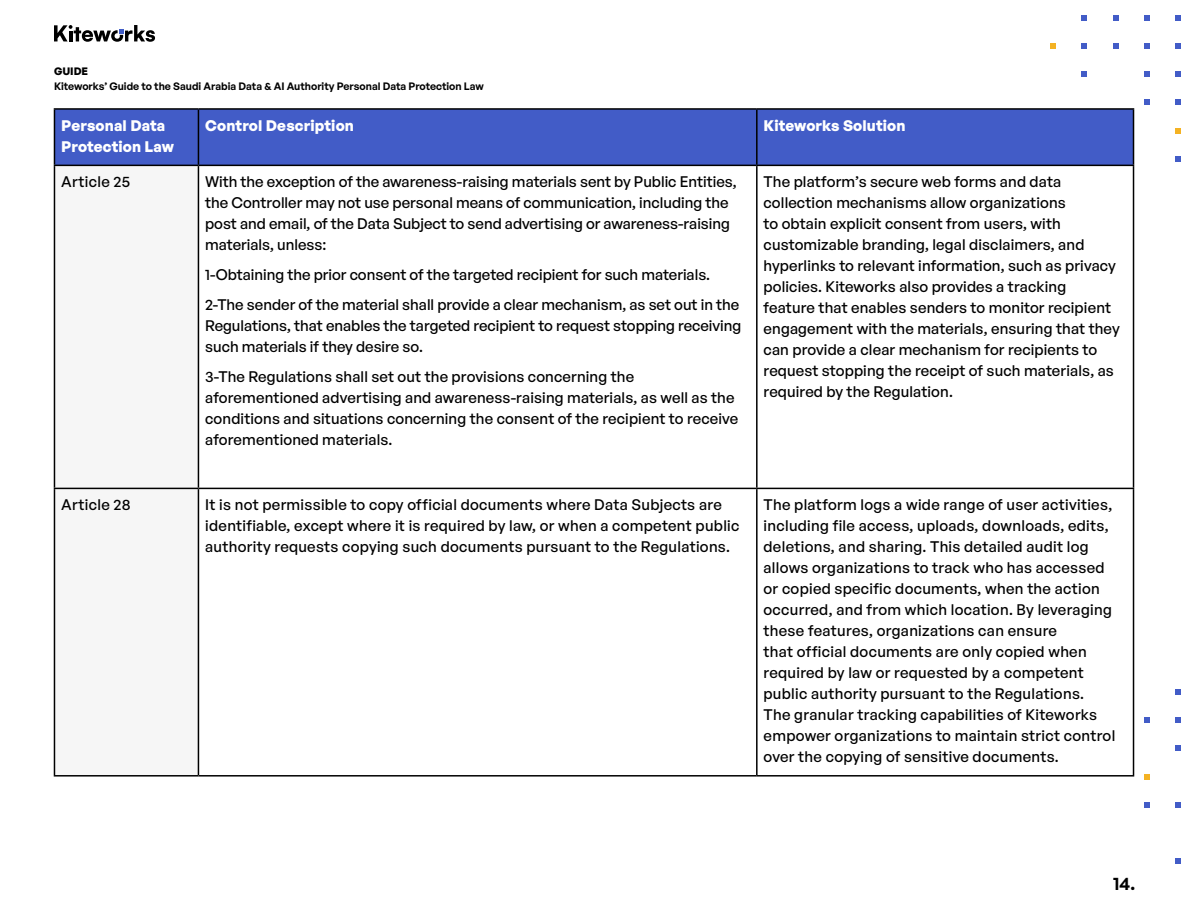
<style>
.page{position:relative;width:1188px;height:918px;background:#fff}
.page>*{position:absolute;margin:0;border:0;box-sizing:border-box;transform-origin:0 0}
.t1{font:600 18px "General Sans";color:#000}
.t2{font:500 15px/21px "General Sans";letter-spacing:.01em;color:#000}
.t3{font:700 15px/21px "General Sans";letter-spacing:.01em;color:#fff}
.t4{font:600 10.5px "General Sans";color:#000}
.t5{font:700 10.5px "General Sans";color:#000}
</style>
<div class="page">
<svg style="left:1175px;top:689px;width:5px;height:5px"></svg>
<svg style="left:1144px;top:717px;width:5px;height:5px"></svg>
<svg style="left:1175px;top:717px;width:5px;height:5px"></svg>
<svg style="left:1175px;top:746px;width:5px;height:5px"></svg>
<svg style="left:1144px;top:774px;width:5px;height:5px"></svg>
<svg style="left:1144px;top:802px;width:5px;height:5px"></svg>
<svg style="left:1175px;top:802px;width:5px;height:5px"></svg>
<svg style="left:1175px;top:859px;width:5px;height:5px"></svg>
<svg style="left:54px;top:25px;width:101px;height:17px"></svg>
<svg style="left:1175px;top:157px;width:5px;height:5px"></svg>
<svg style="left:1175px;top:128px;width:5px;height:5px"></svg>
<svg style="left:1144px;top:100px;width:5px;height:5px"></svg>
<svg style="left:1175px;top:100px;width:5px;height:5px"></svg>
<svg style="left:1144px;top:72px;width:5px;height:5px"></svg>
<svg style="left:1175px;top:72px;width:5px;height:5px"></svg>
<svg style="left:1082px;top:72px;width:5px;height:5px"></svg>
<svg style="left:1175px;top:43px;width:5px;height:5px"></svg>
<svg style="left:1144px;top:43px;width:5px;height:5px"></svg>
<svg style="left:1113px;top:43px;width:5px;height:5px"></svg>
<svg style="left:1082px;top:43px;width:5px;height:5px"></svg>
<svg style="left:1051px;top:43px;width:5px;height:5px"></svg>
<svg style="left:1144px;top:15px;width:5px;height:5px"></svg>
<svg style="left:1175px;top:15px;width:5px;height:5px"></svg>
<svg style="left:1113px;top:15px;width:5px;height:5px"></svg>
<svg style="left:1082px;top:15px;width:5px;height:5px"></svg>
<div style="left:55px;top:110px;width:1078px;height:55px;background:#425cc7"></div>
<div style="left:55px;top:166px;width:143px;height:609px;background:#f6f6f6"></div>
<hr style="left:54px;top:108px;width:144px;height:2px;background:#000">
<hr style="left:54px;top:110px;width:1px;height:55px;background:#000">
<hr style="left:198px;top:108px;width:559px;height:2px;background:#000">
<hr style="left:198px;top:110px;width:1px;height:55px;background:#000">
<hr style="left:757px;top:108px;width:377px;height:2px;background:#000">
<hr style="left:756px;top:110px;width:2px;height:55px;background:#000">
<hr style="left:1133px;top:110px;width:1px;height:55px;background:#000">
<hr style="left:54px;top:165px;width:144px;height:1px;background:#000">
<hr style="left:54px;top:166px;width:1px;height:322px;background:#000">
<hr style="left:198px;top:165px;width:559px;height:1px;background:#000">
<hr style="left:198px;top:166px;width:1px;height:322px;background:#000">
<hr style="left:757px;top:165px;width:377px;height:1px;background:#000">
<hr style="left:756px;top:166px;width:2px;height:322px;background:#000">
<hr style="left:1133px;top:166px;width:1px;height:322px;background:#000">
<hr style="left:54px;top:488px;width:144px;height:1px;background:#000">
<hr style="left:54px;top:489px;width:1px;height:286px;background:#000">
<hr style="left:198px;top:488px;width:559px;height:1px;background:#000">
<hr style="left:198px;top:489px;width:1px;height:286px;background:#000">
<hr style="left:757px;top:488px;width:377px;height:1px;background:#000">
<hr style="left:756px;top:489px;width:2px;height:286px;background:#000">
<hr style="left:1133px;top:489px;width:1px;height:286px;background:#000">
<hr style="left:54px;top:775px;width:144px;height:2px;background:#000">
<hr style="left:198px;top:775px;width:559px;height:2px;background:#000">
<hr style="left:757px;top:775px;width:377px;height:2px;background:#000">
<p class="t5" style="left:54px;top:64px;width:36px">GUIDE</p>
<p class="t4" style="left:54px;top:79px;width:431px">Kiteworks’ Guide to the Saudi Arabia Data &amp; AI Authority Personal Data Protection Law</p>
<p class="t3" style="left:61px;top:115px;width:114px">Personal Data<br>Protection Law</p>
<p class="t3" style="left:205px;top:115px;width:150px">Control Description</p>
<p class="t3" style="left:764px;top:115px;width:144px">Kiteworks Solution</p>
<p class="t2" style="left:61px;top:171px;width:71px">Article 25</p>
<p class="t2" style="left:205px;top:171px;width:533px">With the exception of the awareness-raising materials sent by Public Entities, the Controller may not use personal means of communication, including the post and email, of the Data Subject to send advertising or awareness-raising materials, unless:</p>
<p class="t2" style="left:205px;top:259px;width:536px;line-height:29.8px">1-Obtaining the prior consent of the targeted recipient for such materials.<br>2-The sender of the material shall provide a clear mechanism, as set out in the</p>
<p class="t2" style="left:205px;top:315px;width:538px">Regulations, that enables the targeted recipient to request stopping receiving such materials if they desire so.</p>
<p class="t2" style="left:205px;top:366px;width:535px">3-The Regulations shall set out the provisions concerning the aforementioned advertising and awareness-raising materials, as well as the conditions and situations concerning the consent of the recipient to receive aforementioned materials.</p>
<p class="t2" style="left:764px;top:171px;width:358px">The platform’s secure web forms and data collection mechanisms allow organizations<br>to obtain explicit consent from users, with customizable branding, legal disclaimers, and hyperlinks to relevant information, such as privacy policies. Kiteworks also provides a tracking feature that enables senders to monitor recipient engagement with the materials, ensuring that they can provide a clear mechanism for recipients to request stopping the receipt of such materials, as required by the Regulation.</p>
<p class="t2" style="left:61px;top:494px;width:71px">Article 28</p>
<p class="t2" style="left:205px;top:494px;width:536px">It is not permissible to copy official documents where Data Subjects are identifiable, except where it is required by law, or when a competent public authority requests copying such documents pursuant to the Regulations.</p>
<p class="t2" style="left:764px;top:494px;width:353px">The platform logs a wide range of user activities, including file access, uploads, downloads, edits, deletions, and sharing. This detailed audit log allows organizations to track who has accessed or copied specific documents, when the action occurred, and from which location. By leveraging these features, organizations can ensure<br>that official documents are only copied when required by law or requested by a competent public authority pursuant to the Regulations.<br>The granular tracking capabilities of Kiteworks empower organizations to maintain strict control over the copying of sensitive documents.</p>
<p class="t1" style="left:1113px;top:872px;width:23px">14.</p>
</div>
